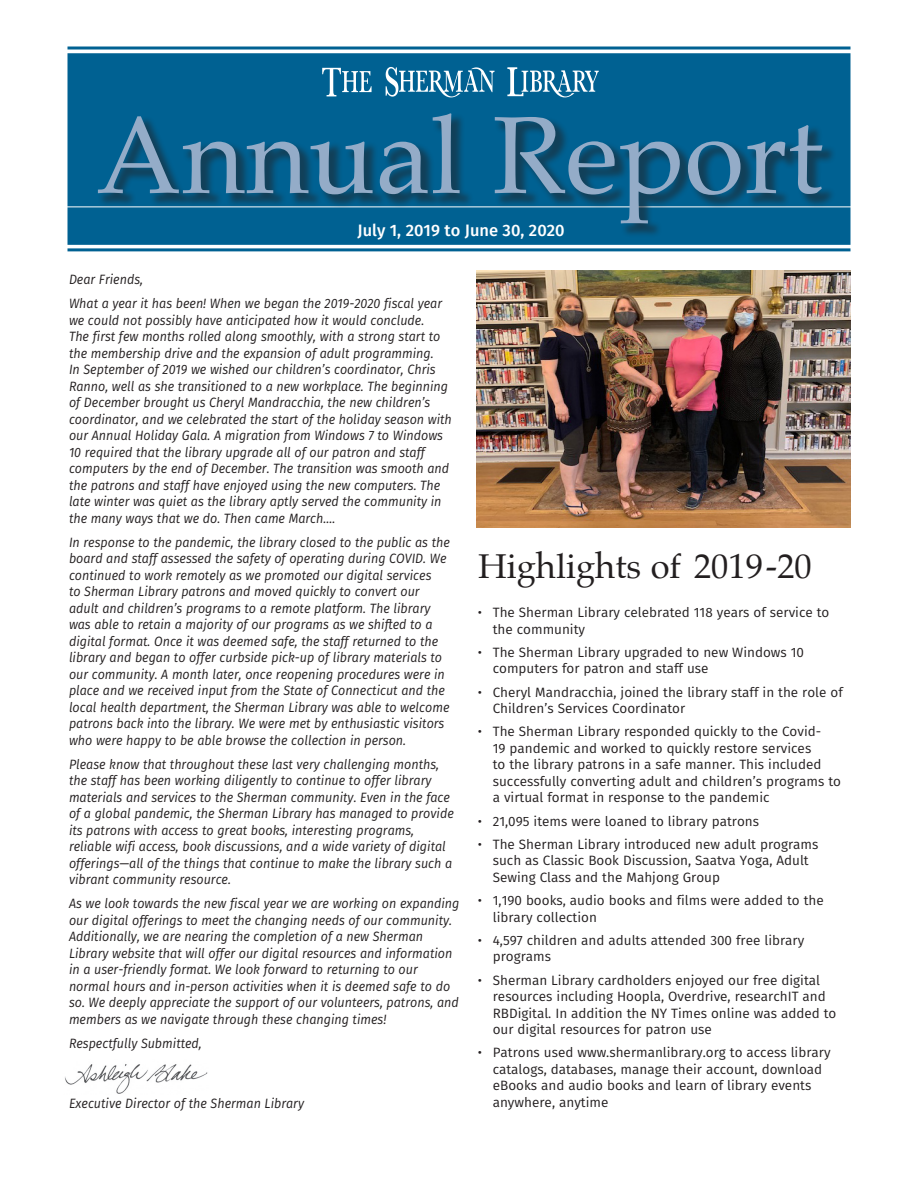
<style>
.page{position:relative;width:918px;height:1188px;background:#fff}
.page>*{position:absolute;margin:0;border:0;box-sizing:border-box;transform-origin:0 0}
.t1{font:34.5px "Palatino";color:#231f20}
.t2{font:500 16.5px "Fira Sans";color:#fff}
.text{font:italic 13.5px/16.5px "Fira Sans";color:#231f20;scale:.93 1}
.text-2{font:13.5px/16.5px "Fira Sans";color:#231f20}
</style>
<div class="page">
<img style="left:65px;top:1064px;width:143px;height:30px">
<div style="left:68px;top:53px;width:782px;height:192px;background:#006192;border:2px solid #006192"></div>
<img style="left:322px;top:67px;width:277px;height:30px">
<hr style="left:66px;top:207px;width:787px;height:1px;background:#fff">
<hr style="left:68px;top:47px;width:782px;height:3px;background:#006192">
<hr style="left:68px;top:248px;width:782px;height:3px;background:#006192">
<div style="left:97px;top:113px;width:740px;height:125px;background:#006192"></div>
<svg style="left:98px;top:113px;width:724px;height:110px"></svg>
<img style="left:477px;top:270px;width:373px;height:257px">
<p class="t2" style="left:358px;top:217px;width:209px">July 1, 2019 to June 30, 2020</p>
<p class="text" style="left:69px;top:271px;width:81px">Dear Friends,</p>
<p class="text" style="left:69px;top:295px;width:413px">What a year it has been! When we began the 2019-2020 fiscal year we could not possibly have anticipated how it would conclude.<br>The first few months rolled along smoothly, with a strong start to the membership drive and the expansion of adult programming.<br>In September of 2019 we wished our children’s coordinator, Chris Ranno, well as she transitioned to a new workplace. The beginning of December brought us Cheryl Mandracchia, the new children’s coordinator, and we celebrated the start of the holiday season with our Annual Holiday Gala. A migration from Windows 7 to Windows 10 required that the library upgrade all of our patron and staff computers by the end of December. The transition was smooth and the patrons and staff have enjoyed using the new computers. The late winter was quiet as the library aptly served the community in the many ways that we do. Then came March….</p>
<p class="text" style="left:69px;top:534px;width:411px">In response to the pandemic, the library closed to the public as the board and staff assessed the safety of operating during COVID. We continued to work remotely as we promoted our digital services<br>to Sherman Library patrons and moved quickly to convert our adult and children’s programs to a remote platform. The library was able to retain a majority of our programs as we shifted to a digital format. Once it was deemed safe, the staff returned to the library and began to offer curbside pick-up of library materials to our community. A month later, once reopening procedures were in place and we received input from the State of Connecticut and the local health department, the Sherman Library was able to welcome patrons back into the library. We were met by enthusiastic visitors who were happy to be able browse the collection in person.</p>
<p class="text" style="left:69px;top:756px;width:415px">Please know that throughout these last very challenging months, the staff has been working diligently to continue to offer library materials and services to the Sherman community. Even in the face of a global pandemic, the Sherman Library has managed to provide its patrons with access to great books, interesting programs, reliable wifi access, book discussions, and a wide variety of digital offerings—all of the things that continue to make the library such a vibrant community resource.</p>
<p class="text" style="left:69px;top:895px;width:421px">As we look towards the new fiscal year we are working on expanding our digital offerings to meet the changing needs of our community.<br>Additionally, we are nearing the completion of a new Sherman Library website that will offer our digital resources and information in a user-friendly format. We look forward to returning to our normal hours and in-person activities when it is deemed safe to do so. We deeply appreciate the support of our volunteers, patrons, and members as we navigate through these changing times!</p>
<p class="text" style="left:69px;top:1035px;width:144px">Respectfully Submitted,</p>
<p class="text" style="left:69px;top:1095px;width:254px">Executive Director of the Sherman Library</p>
<p class="t1" style="left:478px;top:537px;width:335px">Highlights of 2019 -20</p>
<p class="text-2" style="left:493px;top:604px;width:338px;text-indent:-15px">• The Sherman Library celebrated 118 years of service to the community</p>
<p class="text-2" style="left:493px;top:644px;width:313px;text-indent:-15px">• The Sherman Library upgraded to new Windows 10 computers for patron and staff use</p>
<p class="text-2" style="left:493px;top:684px;width:352px;text-indent:-15px">• Cheryl Mandracchia, joined the library staff in the role of<br>Children’s Services Coordinator</p>
<p class="text-2" style="left:493px;top:723px;width:350px;text-indent:-15px">• The Sherman Library responded quickly to the Covid-<br>19 pandemic and worked to quickly restore services<br>to the library patrons in a safe manner. This included successfully converting adult and children’s programs to a virtual format in response to the pandemic</p>
<p class="text-2" style="left:478px;top:813px;width:283px">• 21,095 items were loaned to library patrons</p>
<p class="text-2" style="left:493px;top:836px;width:327px;text-indent:-15px">• The Sherman Library introduced new adult programs such as Classic Book Discussion, Saatva Yoga, Adult<br>Sewing Class and the Mahjong Group</p>
<p class="text-2" style="left:493px;top:892px;width:332px;text-indent:-15px">• 1,190 books, audio books and films were added to the library collection</p>
<p class="text-2" style="left:493px;top:932px;width:313px;text-indent:-15px">• 4,597 children and adults attended 300 free library programs</p>
<p class="text-2" style="left:493px;top:972px;width:345px;text-indent:-15px">• Sherman Library cardholders enjoyed our free digital resources including Hoopla, Overdrive, researchIT and RBDigital. In addition the NY Times online was added to our digital resources for patron use</p>
<p class="text-2" style="left:493px;top:1044px;width:339px;text-indent:-15px">• Patrons used www.shermanlibrary.org to access library catalogs, databases, manage their account, download eBooks and audio books and learn of library events anywhere, anytime</p>
</div>
